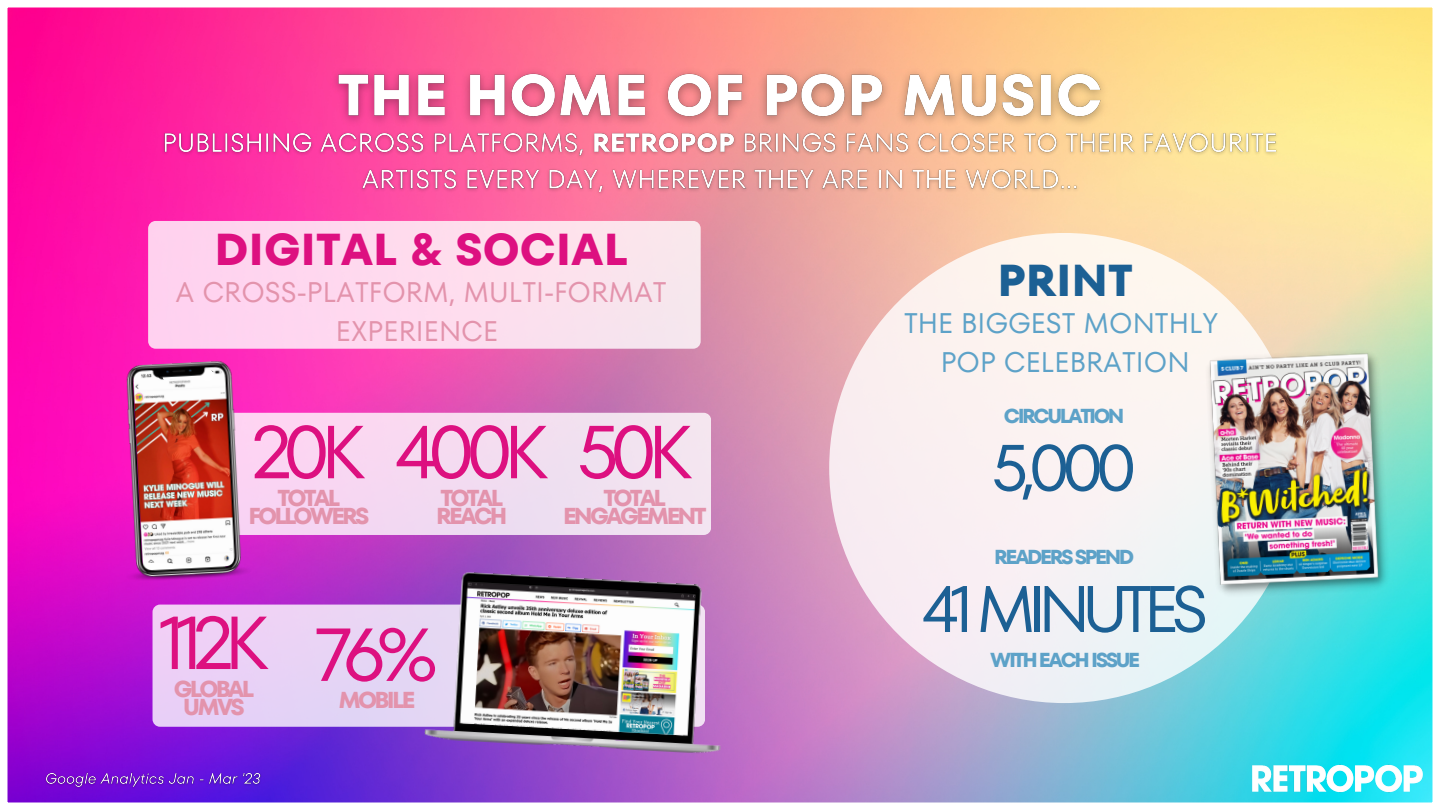
<style>
.page{position:relative;width:1440px;height:810px;background:#fff}
.page>*{position:absolute;margin:0;border:0;box-sizing:border-box;transform-origin:0 0}
.t1{font:74.9px "TT Fors";letter-spacing:-.12em;color:#dd1080}
.t2{font:65.7px "TT Fors";letter-spacing:-.12em;color:#1c6094}
.t3{font:700 44.5px "TT Fors";color:#dd1080}
.t4{font:700 44.5px "TT Fors";color:#1c6094}
.t5{font:28.2px/38.9px "TT Fors";color:#e393ac;text-align:center}
.t6{font:28.2px "TT Fors";color:#5da2c8}
.t7{font:700 23px "TT Fors";letter-spacing:-.12em;color:#e393ac}
.t8{font:700 20.1px "TT Fors";letter-spacing:-.12em;color:#5da2c8}
</style>
<div class="page">
<img style="left:7px;top:7px;width:1426px;height:796px">
<p class="t3" style="left:215px;top:219px;width:415px">DIGITAL &amp; SOCIAL</p>
<p class="t5" style="left:176px;top:273px;width:493px">A CROSS-PLATFORM, MULTI-FORMAT<br>EXPERIENCE</p>
<p class="t1" style="left:252px;top:400px;width:442px">20K 400K 50K</p>
<p class="t7" style="left:278px;top:482px;width:64px">TOTAL</p>
<p class="t7" style="left:248px;top:500px;width:122px">FOLLOWERS</p>
<p class="t7" style="left:440px;top:482px;width:64px">TOTAL</p>
<p class="t7" style="left:436px;top:500px;width:72px">REACH</p>
<p class="t7" style="left:603px;top:482px;width:64px">TOTAL</p>
<p class="t7" style="left:563px;top:500px;width:145px">ENGAGEMENT</p>
<p class="t1" style="left:159px;top:590px;width:111px">112K</p>
<p class="t7" style="left:174px;top:672px;width:82px">GLOBAL</p>
<p class="t7" style="left:183px;top:691px;width:63px">UMVS</p>
<p class="t1" style="left:315px;top:602px;width:124px">76%</p>
<p class="t7" style="left:339px;top:684px;width:78px">MOBILE</p>
<p class="t4" style="left:997px;top:249px;width:137px">PRINT</p>
<p class="t6" style="left:904px;top:303px;width:316px">THE BIGGEST MONTHLY</p>
<p class="t6" style="left:941px;top:342px;width:250px">POP CELEBRATION</p>
<p class="t8" style="left:1004px;top:402px;width:122px">CIRCULATION</p>
<p class="t2" style="left:992px;top:422px;width:147px">5,000</p>
<p class="t8" style="left:994px;top:543px;width:142px">READERS SPEND</p>
<p class="t2" style="left:922px;top:563px;width:288px">41 MINUTES</p>
<p class="t8" style="left:990px;top:646px;width:151px">WITH EACH ISSUE</p>
</div>
